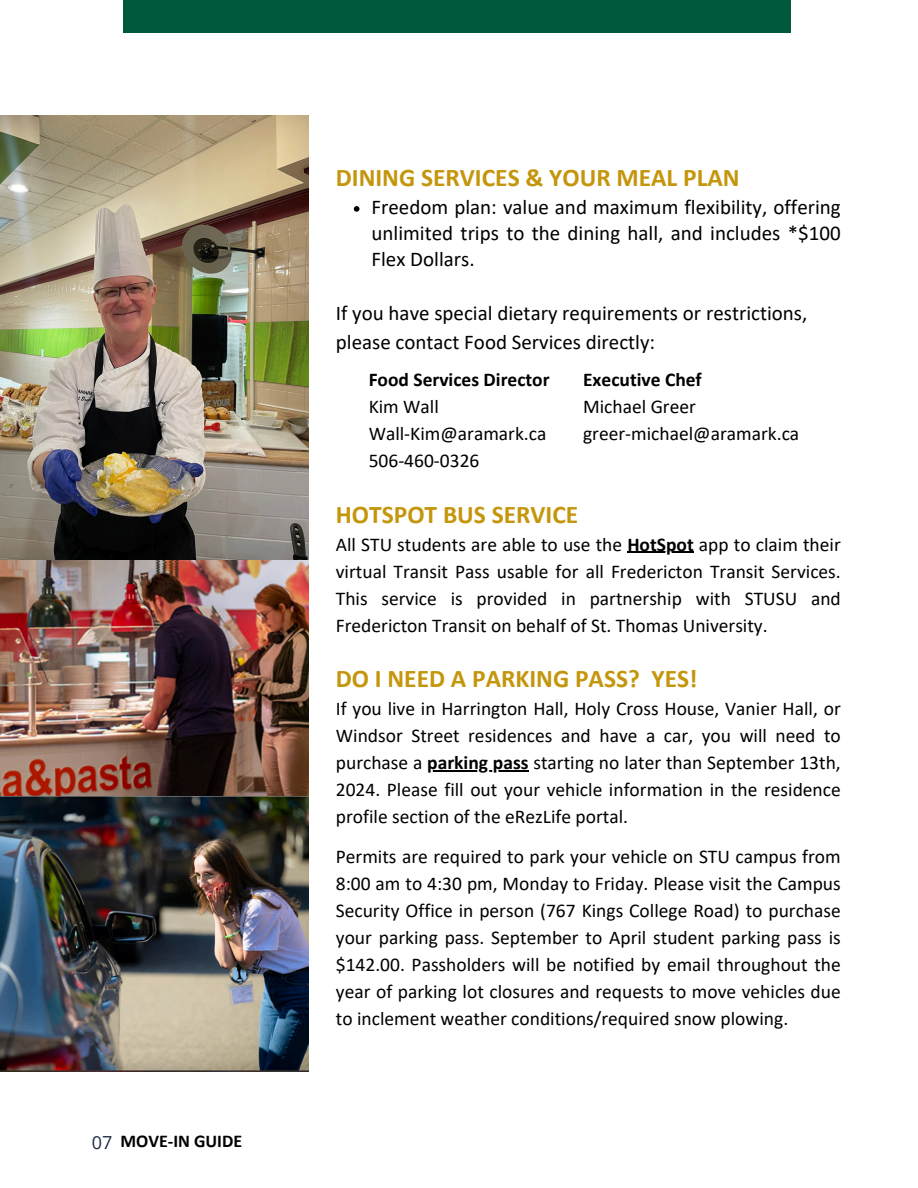
<style>
.page{position:relative;width:918px;height:1188px;background:#fff}
.page>*{position:absolute;margin:0;border:0;box-sizing:border-box;transform-origin:0 0}
.t1{font:700 25.5px "Calibri";color:#c4960c}
.t2{font:21px/25.8px "Calibri";color:#000;text-align:justify}
.t3{font:19.5px/27px "Calibri";color:#000;text-align:justify}
.t4{font:700 18px "Calibri";color:#000}
.t5{font:18px "Open Sans";color:#202c44}
.s1{font-weight:700}
</style>
<div class="page">
<div style="left:123px;top:0;width:668px;height:33px;background:#00583d"></div>
<img style="left:0;top:115px;width:308px;height:682px">
<img style="left:0;top:797px;width:308px;height:274px">
<hr style="left:627px;top:552px;width:67px;height:1px;background:#000">
<hr style="left:427px;top:770px;width:102px;height:1px;background:#000">
<svg style="left:354px;top:206px;width:5px;height:6px"></svg>
<h2 class="t5" style="left:92px;top:1130px;width:22px">07</h2>
<p class="t4" style="left:121px;top:1134px;width:123px">MOVE-IN GUIDE</p>
<h1 class="t1" style="left:336px;top:167px;width:405px">DINING SERVICES &amp; YOUR MEAL PLAN</h1>
<p class="t2" style="left:372px;top:196px;width:471px">Freedom plan: value and maximum flexibility, offering unlimited trips to the dining hall, and includes *$100<br>Flex Dollars.</p>
<p class="t2" style="left:336px;top:300px;width:473px;line-height:29.2px">If you have special dietary requirements or restrictions, please contact Food Services directly:</p>
<p class="t3" style="left:583px;top:368px;width:218px;text-align:left"><span class="s1">Executive Chef<br></span>Michael Greer greer-michael@aramark.ca</p>
<p class="t3" style="left:369px;top:368px;width:183px;text-align:left"><span class="s1">Food Services Director<br></span>Kim Wall<br>Wall-Kim@aramark.ca</p>
<p class="t3" style="left:369px;top:449px;width:112px">506-460-0326</p>
<h1 class="t1" style="left:336px;top:503px;width:244px">HOTSPOT BUS SERVICE</h1>
<p class="t3" style="left:336px;top:532px;width:506px">All STU students are able to use the <span class="s1">HotSpot</span> app to claim their virtual Transit Pass usable for all Fredericton Transit Services.<br>This service is provided in partnership with STUSU and Fredericton Transit on behalf of St. Thomas University.</p>
<h1 class="t1" style="left:336px;top:668px;width:363px">DO I NEED A PARKING PASS? YES!</h1>
<p class="t3" style="left:336px;top:697px;width:506px">If you live in Harrington Hall, Holy Cross House, Vanier Hall, or Windsor Street residences and have a car, you will need to purchase a <span class="s1">parking pass</span> starting no later than September 13th, 2024. Please fill out your vehicle information in the residence profile section of the eRezLife portal.</p>
<p class="t3" style="left:336px;top:845px;width:506px">Permits are required to park your vehicle on STU campus from 8:00 am to 4:30 pm, Monday to Friday. Please visit the Campus Security Office in person (767 Kings College Road) to purchase your parking pass. September to April student parking pass is $142.00. Passholders will be notified by email throughout the year of parking lot closures and requests to move vehicles due to inclement weather conditions/required snow plowing.</p>
</div>
